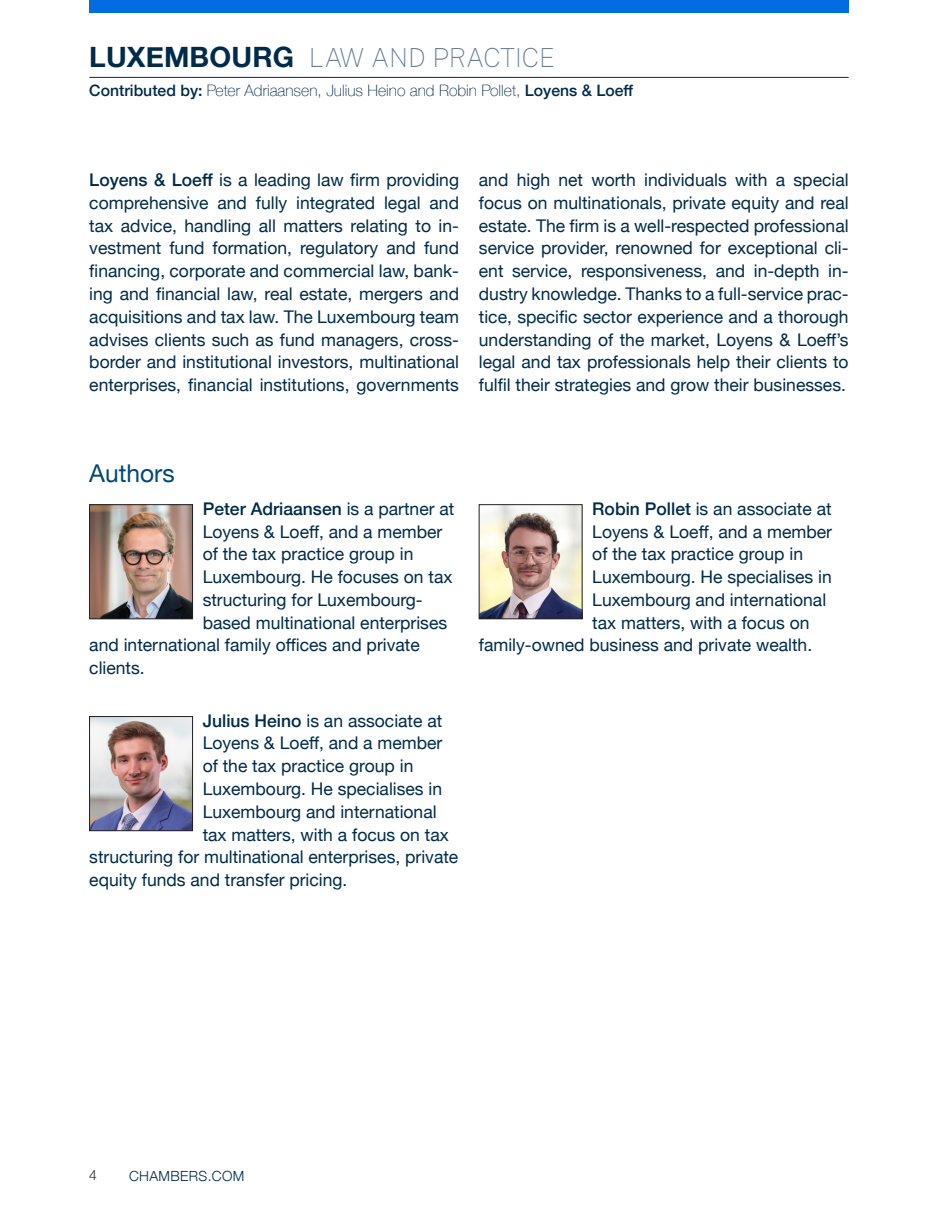
<style>
.page{position:relative;width:938px;height:1221px;background:#fff}
.page>*{position:absolute;margin:0;border:0;box-sizing:border-box;transform-origin:0 0}
.t1{font:100 26.25px "Public Sans";color:#668092}
.Authors{font:24.5px "Helvetica Neue";color:#004876}
.Firm_paragraph{font:17.5px/22.8px "Helvetica Neue";color:#002b49;text-align:justify}
.Author_paragraph{font:17.5px "Helvetica Neue";color:#002b49}
.Author_paragraph-2{font:500 17.5px "Helvetica Neue";color:#002b49}
.t2{font:100 15.75px "Helvetica Neue";color:#002b49}
.t3{font:300 14px "Helvetica Neue";letter-spacing:.025em;color:#002b49}
.t4{font:300 14px "Helvetica Neue";color:#231f20}
.s1{font-family:"Helvetica Neue";font-weight:700;font-size:28px;color:#002b49}
.s2{font-weight:500}
.s3{font-weight:400}
</style>
<div class="page">
<hr style="left:89px;top:77px;width:759px;height:1px;background:#002b49">
<div style="left:89px;top:0;width:759px;height:13px;background:#006ce0"></div>
<img style="left:91px;top:506px;width:100px;height:111px">
<div style="left:89px;top:504px;width:104px;height:115px;border:1px solid #231f20"></div>
<img style="left:91px;top:718px;width:100px;height:110px">
<div style="left:89px;top:716px;width:104px;height:114px;border:1px solid #231f20"></div>
<img style="left:481px;top:506px;width:99px;height:111px">
<div style="left:479px;top:504px;width:103px;height:115px;border:1px solid #231f20"></div>
<h1 class="t1" style="left:89px;top:39px;width:449px"><span class="s1">LUXEMBOURG</span> LAW AN D PRACTICE</h1>
<p class="t2" style="left:89px;top:79px;width:545px"><span class="s2">Contributed by:</span> Peter Adriaansen, Julius Heino and Robin Pollet, <span class="s2">Loyens &amp; Loeff</span></p>
<p class="Firm_paragraph" style="left:89px;top:170px;width:371px"><span class="s2">Loyens &amp; Loeff</span> is a leading law firm providing comprehensive and fully integrated legal and tax advice, handling all matters relating to in&shy;vestment fund formation, regulatory and fund financing, corporate and commercial law, bank&shy;ing and financial law, real estate, mergers and acquisitions and tax law. The Luxembourg team advises clients such as fund managers, cross&shy;border and institutional investors, multinational enterprises, financial institutions, governments</p>
<p class="Firm_paragraph" style="left:479px;top:170px;width:371px">and high net worth individuals with a special focus on multinationals, private equity and real estate. The firm is a well-respected professional service provider, renowned for exceptional cli&shy;ent service, responsiveness, and in-depth in&shy;dustry knowledge. Thanks to a full-service prac&shy;tice, specific sector experience and a thorough understanding of the market, Loyens &amp; Loeff’s legal and tax professionals help their clients to fulfil their strategies and grow their businesses.</p>
<p class="Authors" style="left:89px;top:455px;width:87px">Authors</p>
<p class="Author_paragraph-2" style="left:203px;top:494px;width:253px">Peter Adriaansen <span class="s3">is a partner at</span></p>
<p class="Author_paragraph" style="left:203px;top:518px;width:241px">Loyens &amp; Loeff, and a member</p>
<p class="Author_paragraph" style="left:203px;top:541px;width:212px">of the tax practice group in</p>
<p class="Author_paragraph" style="left:203px;top:564px;width:251px">Luxembourg. He focuses on tax</p>
<p class="Author_paragraph" style="left:203px;top:587px;width:221px">structuring for Luxembourg-</p>
<p class="Author_paragraph" style="left:203px;top:609px;width:246px">based multinational enterprises</p>
<p class="Author_paragraph" style="left:89px;top:632px;width:332px">and international family offices and private</p>
<p class="Author_paragraph" style="left:89px;top:655px;width:57px">clients.</p>
<p class="Author_paragraph" style="left:203px;top:707px;width:241px"><span class="s2">Julius Heino</span> is an associate at</p>
<p class="Author_paragraph" style="left:203px;top:730px;width:241px">Loyens &amp; Loeff, and a member</p>
<p class="Author_paragraph" style="left:203px;top:753px;width:212px">of the tax practice group in</p>
<p class="Author_paragraph" style="left:203px;top:776px;width:241px">Luxembourg. He specialises in</p>
<p class="Author_paragraph" style="left:203px;top:798px;width:235px">Luxembourg and international</p>
<p class="Author_paragraph" style="left:203px;top:821px;width:247px">tax matters, with a focus on tax</p>
<p class="Author_paragraph" style="left:89px;top:844px;width:370px">structuring for multinational enterprises, private</p>
<p class="Author_paragraph" style="left:89px;top:867px;width:260px">equity funds and transfer pricing.</p>
<p class="Author_paragraph" style="left:592px;top:496px;width:241px"><span class="s2">Robin Pollet</span> is an associate at</p>
<p class="Author_paragraph" style="left:592px;top:518px;width:241px">Loyens &amp; Loeff, and a member</p>
<p class="Author_paragraph" style="left:592px;top:541px;width:212px">of the tax practice group in</p>
<p class="Author_paragraph" style="left:592px;top:564px;width:241px">Luxembourg. He specialises in</p>
<p class="Author_paragraph" style="left:592px;top:587px;width:235px">Luxembourg and international</p>
<p class="Author_paragraph" style="left:592px;top:609px;width:219px">tax matters, with a focus on</p>
<p class="Author_paragraph" style="left:479px;top:632px;width:335px">family-owned business and private wealth.</p>
<p class="t4" style="left:89px;top:1163px;width:9px">4</p>
<p class="t3" style="left:129px;top:1164px;width:117px">CHAMBERS.COM</p>
</div>
